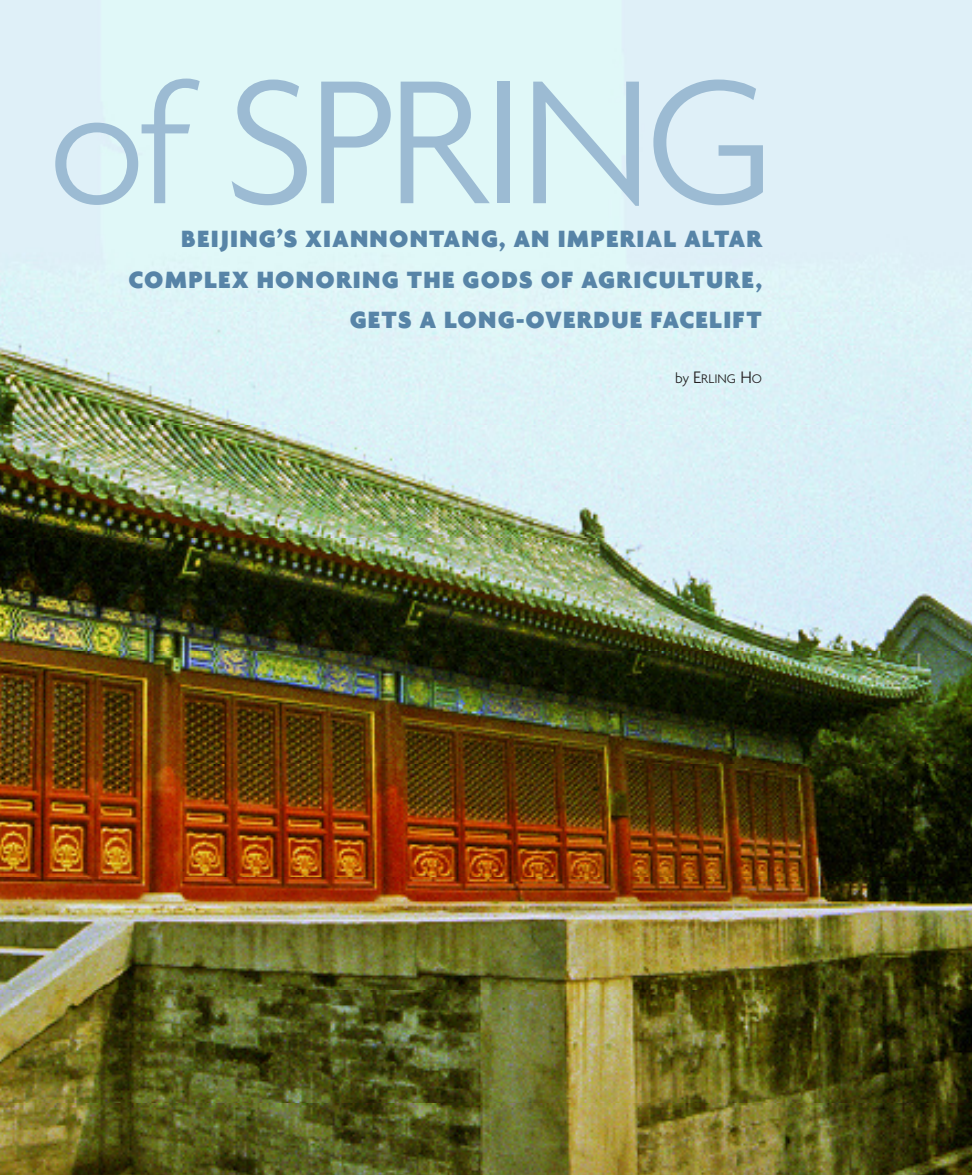
<style>
.page{position:relative;width:972px;height:1175px;background:#fff}
.page>*{position:absolute;margin:0;border:0;box-sizing:border-box;transform-origin:0 0}
.t1{font:300 190.5px "Agenda";color:#9cbbd3}
.t2{font:900 25.5px/40.5px "Agenda";letter-spacing:.05em;color:#5784a7;text-align:right}
.t3{font:300 13.5px "Agenda";color:#231f20}
.s1{font-size:174px}
.s2{font-size:15px}
.s3{font-size:18px}
</style>
<div class="page">
<img style="left:0;top:0;width:972px;height:1174px">
<h1 class="t1" style="left:49px;top:30px;width:727px"><span class="s1">of</span> Spring</h1>
<p class="t2" style="left:129px;top:218px;width:635px">BEIJING’S XIANNONTANG, AN IMPERIAL ALTAR<br>COMPLEX HONORING THE GODS OF AGRICULTURE,</p>
<p class="t2" style="left:350px;top:299px;width:414px">GETS A LONG-OVERDUE FACELIFT</p>
<p class="t3" style="left:675px;top:371px;width:88px"><span class="s2">by</span> <span class="s3">E</span>RLING <span class="s3">H</span>O</p>
</div>
